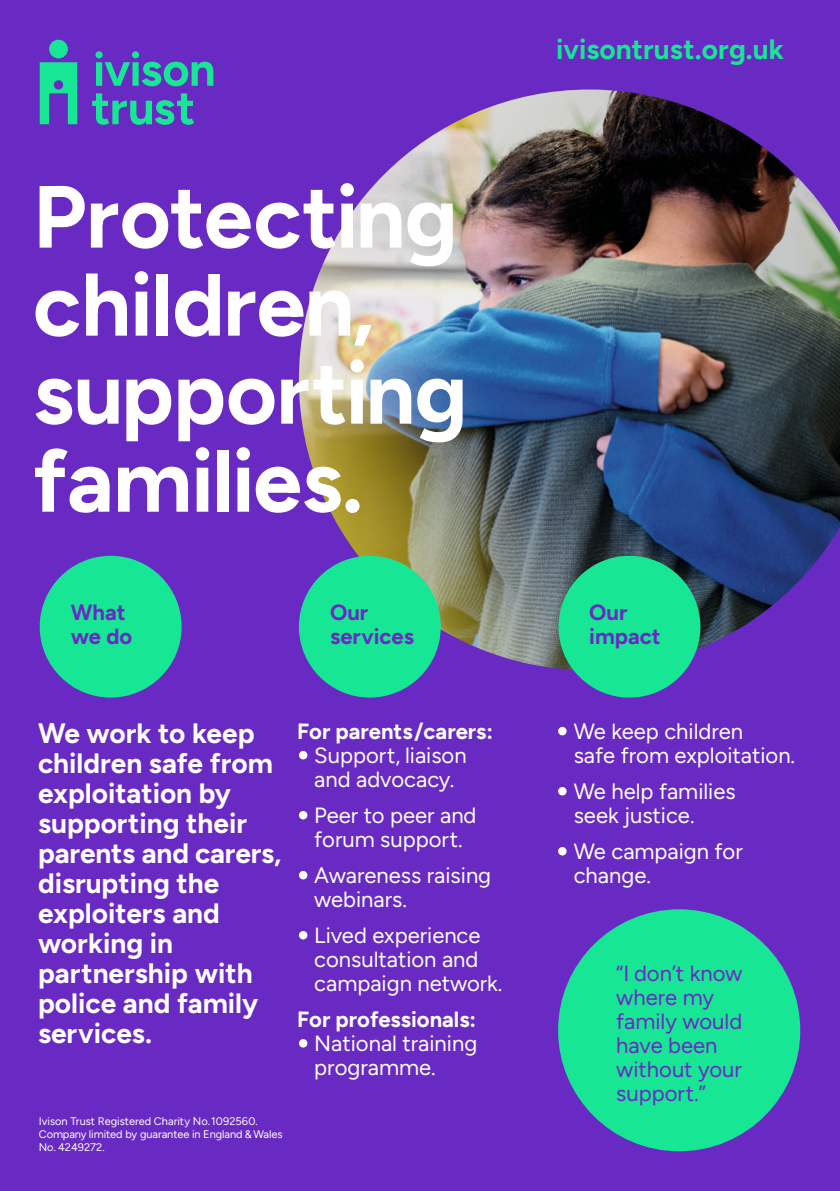
<style>
.page{position:relative;width:840px;height:1191px;background:#fff}
.page>*{position:absolute;margin:0;border:0;box-sizing:border-box;transform-origin:0 0}
.t1{font:700 88px/88px "Figtree";letter-spacing:-.01em;color:#fff}
.t2{font:700 28px/30px "Figtree";color:#fff}
.t3{font:700 28px "Figtree";color:#17e695}
.t4{font:22px/24px "Figtree";color:#fff}
.t5{font:22px/24px "Figtree";color:#692ac4}
.t6{font:700 22px "Figtree";color:#fff}
.t7{font:700 22px/24px "Figtree";color:#692ac4}
.t8{font:11px/13px "Figtree";color:#fff}
</style>
<div class="page">
<div style="left:0;top:0;width:839px;height:1191px;background:#692ac4"></div>
<div style="left:557px;top:909px;width:242px;height:242px;background:#17e695;border-radius:50%"></div>
<svg style="left:40px;top:40px;width:37px;height:84px"></svg>
<svg style="left:95px;top:51px;width:118px;height:35px"></svg>
<svg style="left:92px;top:93px;width:102px;height:32px"></svg>
<svg style="left:557px;top:727px;width:9px;height:8px"></svg>
<svg style="left:557px;top:787px;width:9px;height:8px"></svg>
<svg style="left:557px;top:847px;width:9px;height:8px"></svg>
<div style="left:299px;top:751px;width:8px;height:8px;background:#fff;border-radius:50%"></div>
<div style="left:299px;top:811px;width:8px;height:8px;background:#fff;border-radius:50%"></div>
<div style="left:299px;top:871px;width:8px;height:8px;background:#fff;border-radius:50%"></div>
<div style="left:299px;top:931px;width:8px;height:8px;background:#fff;border-radius:50%"></div>
<div style="left:299px;top:1039px;width:8px;height:8px;background:#fff;border-radius:50%"></div>
<img style="left:299px;top:89px;width:540px;height:581px">
<div style="left:40px;top:556px;width:141px;height:141px;background:#17e695;border-radius:50%"></div>
<div style="left:299px;top:556px;width:141px;height:141px;background:#17e695;border-radius:50%"></div>
<div style="left:558px;top:556px;width:142px;height:141px;background:#17e695;border-radius:50%"></div>
<h1 class="t1" style="left:33px;top:172px;width:436px">Protecting children, supporting families.</h1>
<p class="t3" style="left:556px;top:33px;width:229px">ivisontrust.org.uk</p>
<p class="t7" style="left:71px;top:600px;width:63px">What we do</p>
<p class="t7" style="left:330px;top:600px;width:85px">Our services</p>
<p class="t7" style="left:589px;top:600px;width:73px">Our impact</p>
<p class="t2" style="left:38px;top:717px;width:245px">We work to keep children safe from exploitation by supporting their parents and carers, disrupting the exploiters and working in partnership with police and family services.</p>
<p class="t8" style="left:39px;top:1115px;width:245px">Ivison Trust Registered Charity No. 1092560.<br>Company limited by guarantee in England &amp; Wales<br>No. 4249272.</p>
<p class="t6" style="left:297px;top:718px;width:197px">For parents/carers:</p>
<p class="t4" style="left:314px;top:743px;width:154px">Support, liaison and advocacy.</p>
<p class="t4" style="left:314px;top:803px;width:164px">Peer to peer and forum support.</p>
<p class="t4" style="left:314px;top:863px;width:178px">Awareness raising webinars.</p>
<p class="t4" style="left:314px;top:923px;width:190px">Lived experience consultation and campaign network.</p>
<p class="t6" style="left:297px;top:1006px;width:180px">For professionals:</p>
<p class="t4" style="left:314px;top:1031px;width:164px">National training programme.</p>
<p class="t4" style="left:573px;top:719px;width:223px">We keep children<br>safe from exploitation.</p>
<p class="t4" style="left:573px;top:779px;width:163px">We help families seek justice.</p>
<p class="t4" style="left:573px;top:839px;width:170px">We campaign for change.</p>
<p class="t5" style="left:616px;top:961px;width:128px">“I don’t know where my family would have been without your support.”</p>
</div>
